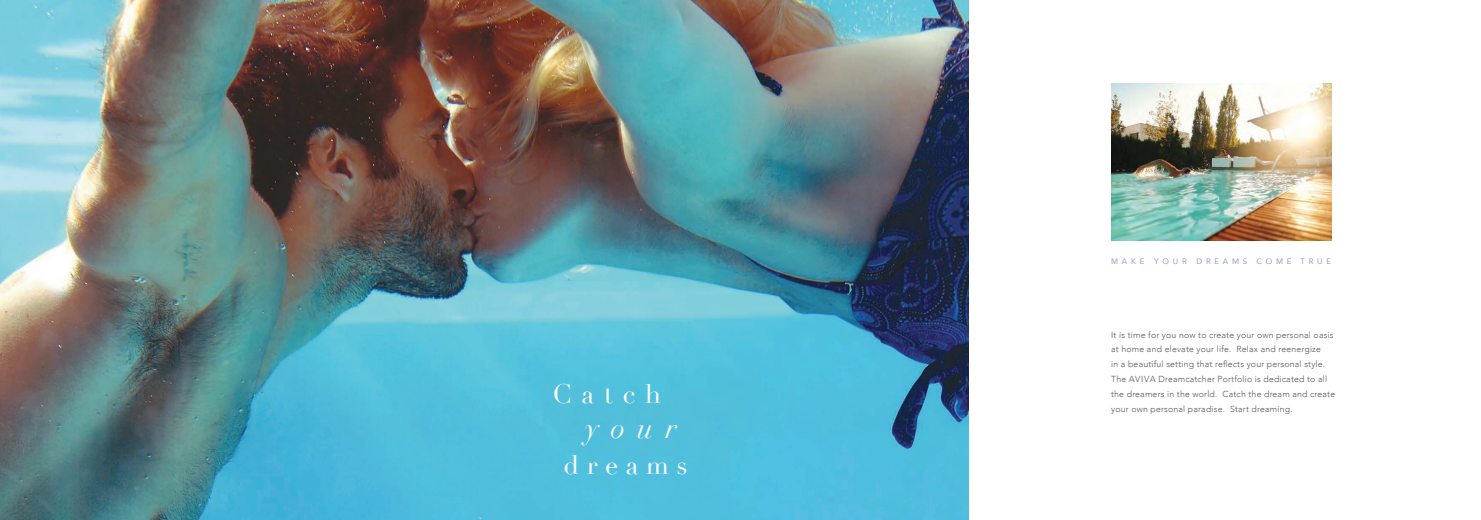
<style>
.page{position:relative;width:1481px;height:520px;background:#fff}
.page>*{position:absolute;margin:0;border:0;box-sizing:border-box;transform-origin:0 0}
.t1{font:italic 29.75px "Didot";color:#f9f9fc}
.t2{font:26.25px "Didot";letter-spacing:.29em;color:#f9f9fc}
.t3{font:300 8.75px/14.9px "Avenir";letter-spacing:.02em;color:#57585a}
.t4{font:7.88px "Avenir";letter-spacing:.48em;color:#838fc7}
</style>
<div class="page">
<img style="left:0;top:0;width:968px;height:520px">
<img style="left:1111px;top:84px;width:220px;height:157px">
<p class="t2" style="left:552px;top:378px;width:110px">Catch</p>
<p class="t1" style="left:585px;top:409px;width:93px">your</p>
<p class="t2" style="left:563px;top:449px;width:126px">dreams</p>
<p class="t4" style="left:1111px;top:256px;width:221px">MAKE YOUR DREAMS COME TRUE</p>
<p class="t3" style="left:1111px;top:327px;width:225px">It is time for you now to create your own personal oasis at home and elevate your life. Relax and reenergize<br>in a beautiful setting that reflects your personal style.<br>The AVIVA Dreamcatcher Portfolio is dedicated to all the dreamers in the world. Catch the dream and create your own personal paradise. Start dreaming.</p>
</div>
